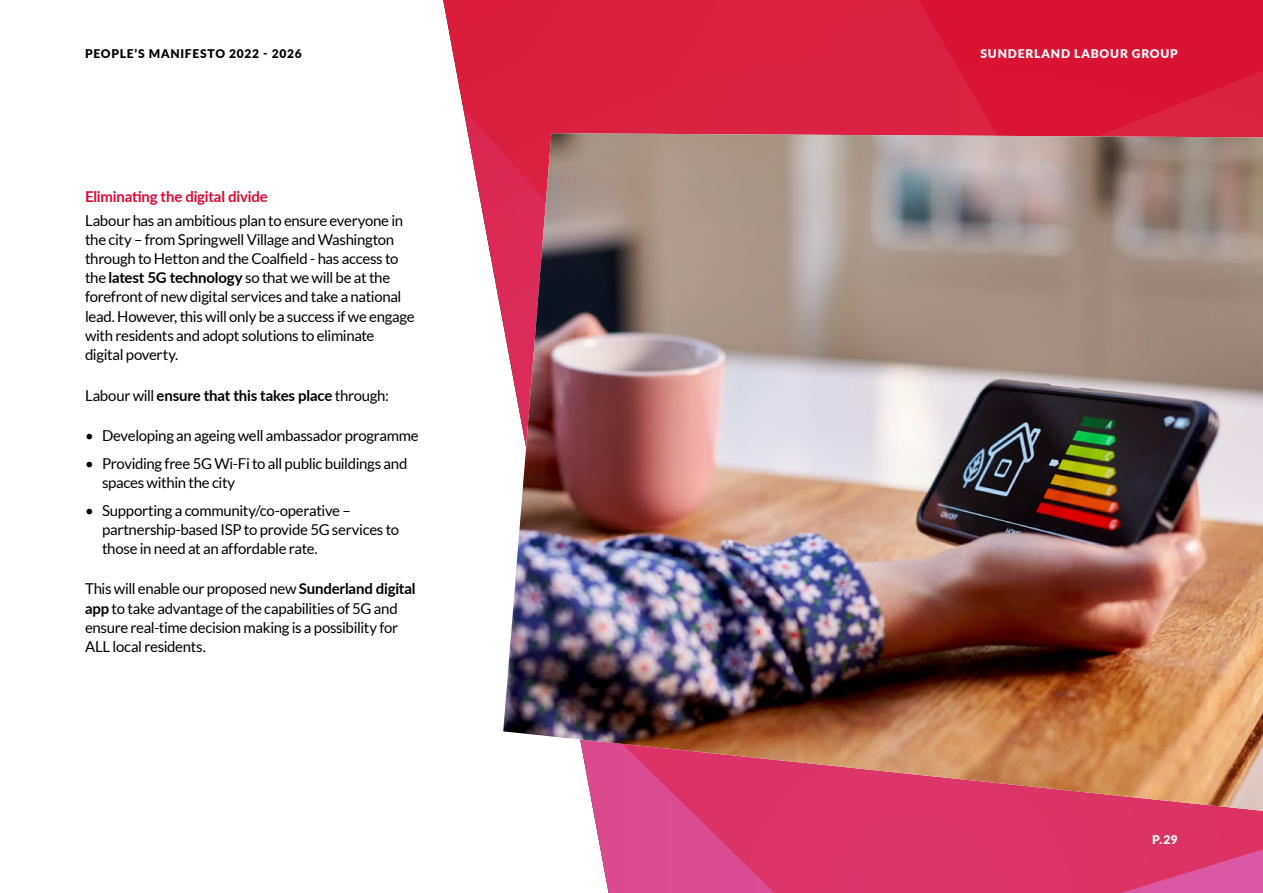
<style>
.page{position:relative;width:1263px;height:893px;background:#fff}
.page>*{position:absolute;margin:0;border:0;box-sizing:border-box;transform-origin:0 0}
.t1{font:15px/19.2px "Lato";letter-spacing:-.025em;color:#000}
.t2{font:700 15px "Lato";letter-spacing:-.01em;color:#000}
.t3{font:700 15px "Lato";letter-spacing:-.015em;color:#db0a33}
.t4{font:900 12px "Lato";letter-spacing:.06em;color:#000}
.t5{font:900 12px "Lato";letter-spacing:.065em;color:#fff}
.s1{font-weight:700}
.s2{font-weight:400}
</style>
<div class="page">
<svg style="left:443px;top:0;width:820px;height:323px;background:#dd2e4c"></svg>
<svg style="left:593px;top:811px;width:670px;height:82px;background:#db3d75"></svg>
<img style="left:503px;top:133px;width:760px;height:678px">
<p class="t4" style="left:85px;top:44px;width:218px">PEOPLE’S MANIFESTO 2022 - 2026</p>
<p class="t5" style="left:980px;top:44px;width:199px">SUNDERLAND LABOUR GROUP</p>
<p class="t3" style="left:85px;top:186px;width:184px">Eliminating the digital divide</p>
<p class="t1" style="left:85px;top:211px;width:331px">Labour has an ambitious plan to ensure everyone in the city – from Springwell Village and Washington through to Hetton and the Coalfield - has access to the <span class="s1">latest 5G technology</span> so that we will be at the forefront of new digital services and take a national lead. However, this will only be a success if we engage with residents and adopt solutions to eliminate digital poverty.</p>
<p class="t2" style="left:85px;top:384px;width:305px"><span class="s2">Labour will</span> ensure that this takes place <span class="s2">through:</span></p>
<p class="t1" style="left:85px;top:426px;width:335px">• Developing an ageing well ambassador programme</p>
<p class="t1" style="left:102px;top:454px;width:307px;text-indent:-17px">• Providing free 5G Wi-Fi to all public buildings and spaces within the city</p>
<p class="t1" style="left:102px;top:500px;width:299px;text-indent:-17px">• Supporting a community/co-operative – partnership-based ISP to provide 5G services to those in need at an affordable rate.</p>
<p class="t1" style="left:85px;top:579px;width:332px">This will enable our proposed new <span class="s1">Sunderland digital app</span> to take advantage of the capabilities of 5G and ensure real-time decision making is a possibility for ALL local residents.</p>
<p class="t5" style="left:1152px;top:831px;width:27px">P.29</p>
</div>
